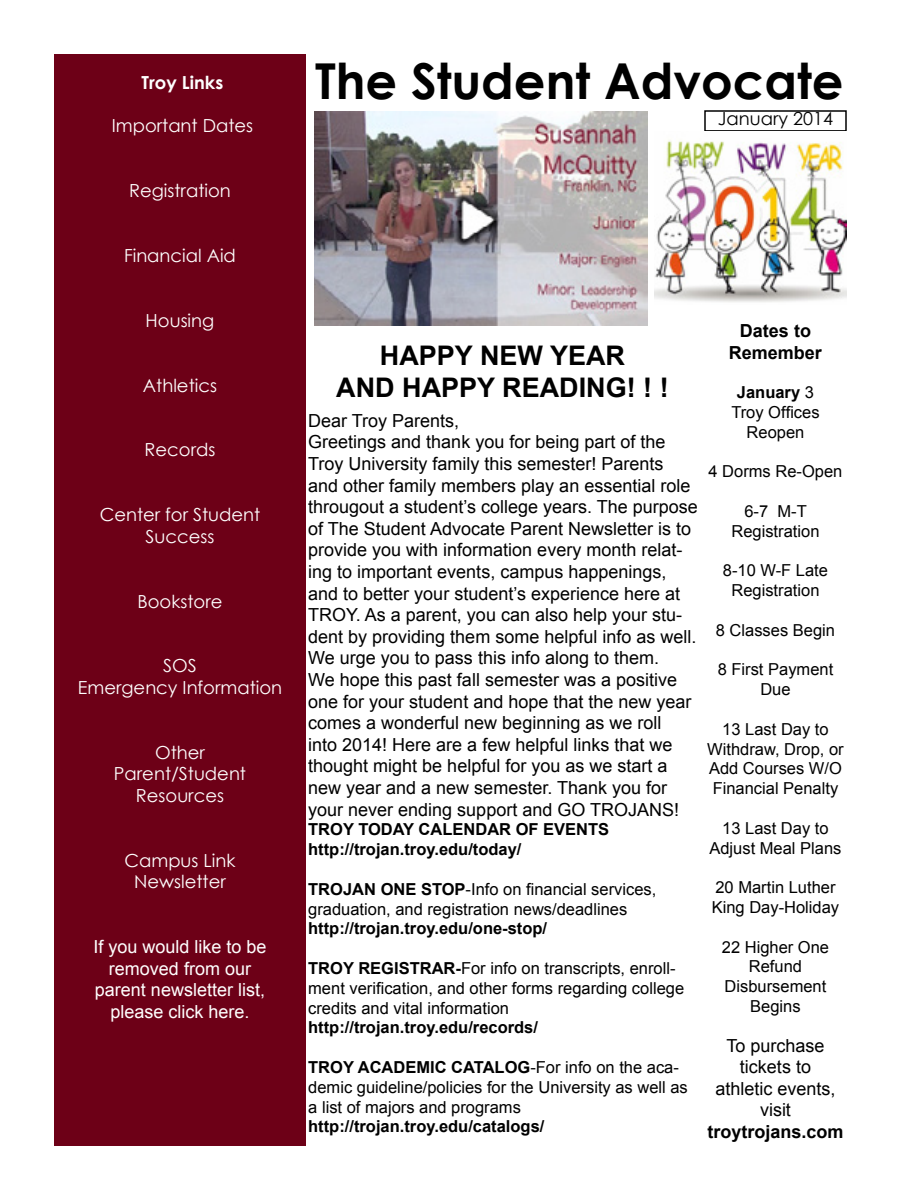
<style>
.page{position:relative;width:900px;height:1200px;background:#fff}
.page>*{position:absolute;margin:0;border:0;box-sizing:border-box;transform-origin:0 0}
.t1{font:700 49.5px "Century Gothic";color:#000}
.t2{font:700 27px/32.4px "Arial";color:#000;text-align:center}
.t3{font:18px/21.6px "Arial";color:#000}
.t4{font:18px/21.6px "Century Gothic";color:#fff;text-align:center}
.t5{font:18px/21.6px "Arial";color:#fff;text-align:center}
.t6{font:700 18px/21.6px "Arial";color:#000;text-align:center}
.t7{font:18px "Century Gothic";color:#000}
.t8{font:700 18px "Century Gothic";color:#fff}
.t9{font:16.5px/19.8px "Arial";color:#000;text-align:center}
.t10{font:700 16.5px/19.8px "Arial";color:#000}
.s1{font-weight:700}
</style>
<div class="page">
<div style="left:54px;top:54px;width:252px;height:1092px;background:#6d0017"></div>
<img style="left:315px;top:112px;width:332px;height:214px">
<img style="left:654px;top:140px;width:192px;height:162px">
<p class="t8" style="left:142px;top:69px;width:83px">Troy Links</p>
<p class="t4" style="left:112px;top:115px;width:143px">Important Dates</p>
<p class="t4" style="left:129px;top:180px;width:103px">Registration</p>
<p class="t4" style="left:124px;top:244px;width:113px">Financial Aid</p>
<p class="t4" style="left:146px;top:309px;width:70px">Housing</p>
<p class="t4" style="left:143px;top:374px;width:76px">Athletics</p>
<p class="t4" style="left:145px;top:439px;width:72px">Records</p>
<p class="t4" style="left:100px;top:504px;width:162px">Center for Student<br>Success</p>
<p class="t4" style="left:138px;top:590px;width:86px">Bookstore</p>
<p class="t4" style="left:78px;top:655px;width:206px">SOS<br>Emergency Information</p>
<p class="t4" style="left:114px;top:741px;width:134px">Other<br>Parent/Student<br>Resources</p>
<p class="t4" style="left:125px;top:849px;width:112px">Campus Link<br>Newsletter</p>
<p class="t5" style="left:93px;top:936px;width:175px">If you would like to be removed from our parent newsletter list, please click here.</p>
<h1 class="t1" style="left:315px;top:43px;width:530px">The Student Advocate</h1>
<p class="t7" style="left:718px;top:106px;width:117px">January 2014</p>
<h2 class="t2" style="left:336px;top:340px;width:334px">HAPPY NEW YEAR<br>AND HAPPY READING! ! !</h2>
<p class="t3" style="left:308px;top:410px;width:391px">Dear Troy Parents,<br>Greetings and thank you for being part of the Troy University family this semester! Parents and other family members play an essential role througout a student’s college years. The purpose of The Student Advocate Parent Newsletter is to provide you with information every month relat&shy;ing to important events, campus happenings, and to better your student’s experience here at TROY. As a parent, you can also help your stu&shy;dent by providing them some helpful info as well.<br>We urge you to pass this info along to them.<br>We hope this past fall semester was a positive one for your student and hope that the new year comes a wonderful new beginning as we roll<br>into 2014! Here are a few helpful links that we thought might be helpful for you as we start a new year and a new semester. Thank you for your never ending support and GO TROJANS!</p>
<p class="t10" style="left:308px;top:820px;width:303px">TROY TODAY CALENDAR OF EVENTS http://trojan.troy.edu/today/</p>
<p class="t9" style="left:308px;top:879px;width:350px;text-align:left"><span class="s1">TROJAN ONE STOP</span>-Info on financial services, graduation, and registration news/deadlines</p>
<p class="t10" style="left:308px;top:919px;width:240px">http://trojan.troy.edu/one-stop/</p>
<p class="t9" style="left:308px;top:959px;width:377px;text-align:left"><span class="s1">TROY REGISTRAR-</span>For info on transcripts, enroll&shy;ment verification, and other forms regarding college credits and vital information</p>
<p class="t10" style="left:308px;top:1018px;width:231px">http://trojan.troy.edu/records/</p>
<p class="t9" style="left:308px;top:1058px;width:381px;text-align:left"><span class="s1">TROY ACADEMIC CATALOG</span>-For info on the aca&shy;demic guideline/policies for the University as well as a list of majors and programs</p>
<p class="t10" style="left:308px;top:1117px;width:238px">http://trojan.troy.edu/catalogs/</p>
<p class="t6" style="left:729px;top:320px;width:95px">Dates to<br>Remember</p>
<p class="t9" style="left:731px;top:383px;width:90px"><span class="s1">January</span> 3<br>Troy Offices<br>Reopen</p>
<p class="t9" style="left:709px;top:462px;width:135px">4 Dorms Re-Open</p>
<p class="t9" style="left:731px;top:502px;width:90px">6-7 M-T<br>Registration</p>
<p class="t9" style="left:723px;top:561px;width:107px">8-10 W-F Late<br>Registration</p>
<p class="t9" style="left:716px;top:620px;width:121px">8 Classes Begin</p>
<p class="t9" style="left:718px;top:660px;width:117px">8 First Payment<br>Due</p>
<p class="t9" style="left:707px;top:719px;width:138px">13 Last Day to<br>Withdraw, Drop, or<br>Add Courses W/O<br>Financial Penalty</p>
<p class="t9" style="left:709px;top:818px;width:134px">13 Last Day to<br>Adjust Meal Plans</p>
<p class="t9" style="left:712px;top:878px;width:129px;text-align:left">20 Martin Luther<br>King Day-Holiday</p>
<p class="t9" style="left:722px;top:937px;width:109px">22 Higher One<br>Refund<br>Disbursement<br>Begins</p>
<p class="t3" style="left:715px;top:1035px;width:122px;text-align:center">To purchase tickets to athletic events, visit</p>
<p class="t6" style="left:707px;top:1121px;width:138px">troytrojans.com</p>
</div>
